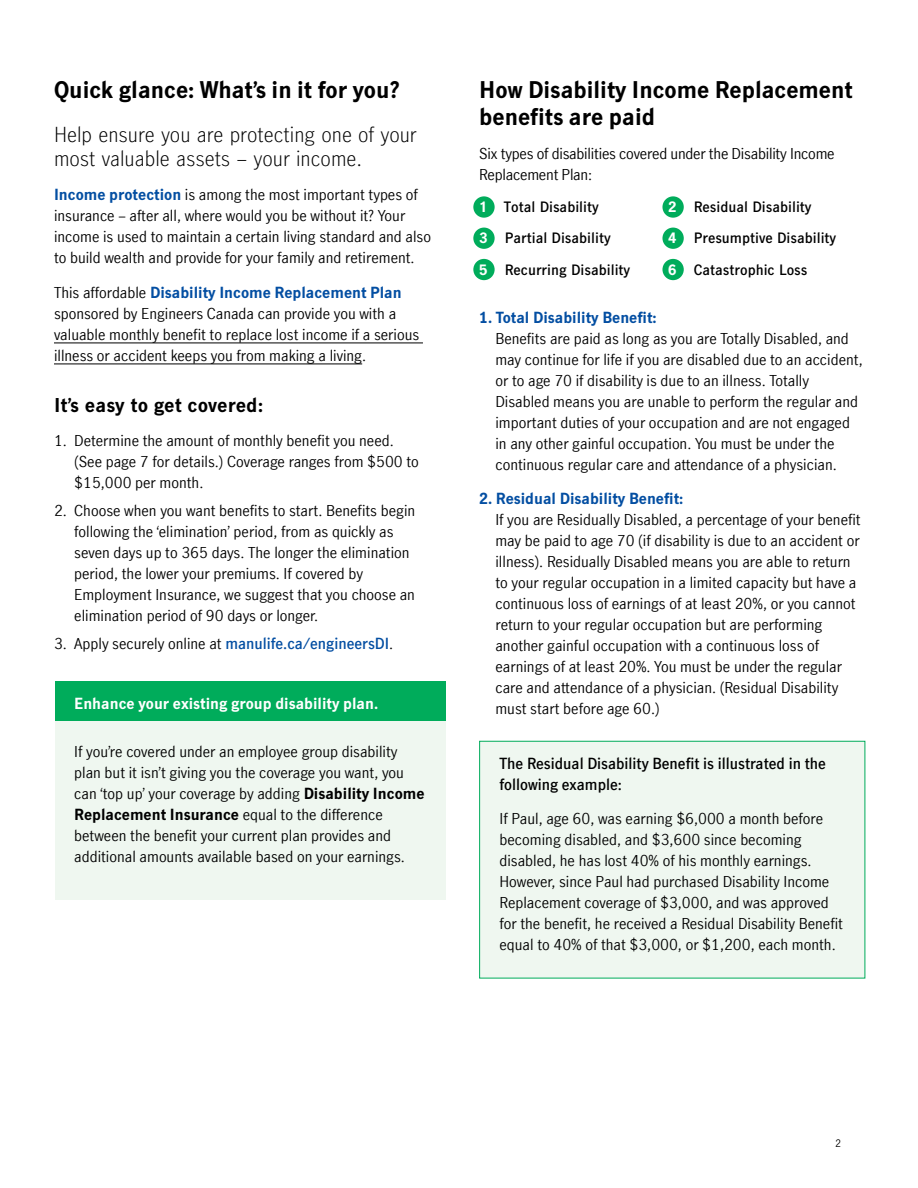
<style>
.page{position:relative;width:918px;height:1188px;background:#fff}
.page>*{position:absolute;margin:0;border:0;box-sizing:border-box;transform-origin:0 0}
.Subhd_main_H2{font:700 22.5px/27px "Manulife JH Sans Optimized";color:#000}
.Intro_P{font:300 19.5px/24px "Manulife JH Sans";color:#000}
.Subhead_H3{font:700 18px "Manulife JH Sans";color:#000}
.Bodycopy{font:15px/21px "Manulife JH Sans Optimized";color:#000}
.Bodycopy-2{font:600 15px/21px "Manulife JH Sans Optimized";color:#000}
.Subhead_bold_blue_H3{font:700 15px "Manulife JH Sans Optimized";color:#034ea2}
.White_subhead_H3{font:700 15px "Manulife JH Sans Optimized";color:#fff}
.Bodycopy-3{font:600 13.5px "Manulife JH Sans";color:#000}
.Bodycopy-4{font:700 13.5px "Manulife JH Sans";color:#fff}
.t1{font:9.75px "Manulife JH Sans";color:#000}
.s1{font-weight:700;color:#034ea2}
.s2{font-weight:600;color:#034ea2}
.s3{font-weight:700}
</style>
<div class="page">
<div style="left:479px;top:741px;width:386px;height:237px;background:#eff7f0;border:1px solid #00ac5b"></div>
<div style="left:473px;top:196px;width:22px;height:22px;background:#00ac5b;border-radius:50%"></div>
<div style="left:662px;top:196px;width:22px;height:22px;background:#00ac5b;border-radius:50%"></div>
<div style="left:473px;top:228px;width:22px;height:21px;background:#00ac5b;border-radius:50%"></div>
<div style="left:662px;top:228px;width:22px;height:21px;background:#00ac5b;border-radius:50%"></div>
<div style="left:473px;top:259px;width:22px;height:21px;background:#00ac5b;border-radius:50%"></div>
<div style="left:662px;top:259px;width:22px;height:21px;background:#00ac5b;border-radius:50%"></div>
<div style="left:55px;top:720px;width:391px;height:180px;background:#eff7f0"></div>
<div style="left:55px;top:682px;width:391px;height:39px;background:#00ac5b"></div>
<hr style="left:54px;top:343px;width:369px;height:1px;background:#000">
<hr style="left:54px;top:364px;width:308px;height:1px;background:#000">
<h2 class="Subhd_main_H2" style="left:54px;top:75px;width:347px">Quick glance: What’s in it for you?</h2>
<p class="Intro_P" style="left:54px;top:122px;width:364px">Help ensure you are protecting one of your most valuable assets – your income.</p>
<p class="Bodycopy" style="left:54px;top:184px;width:379px"><span class="s1">Income protection</span> is among the most important types of insurance – after all, where would you be without it? Your income is used to maintain a certain living standard and also to build wealth and provide for your family and retirement.</p>
<p class="Bodycopy" style="left:54px;top:281px;width:367px">This affordable <span class="s1">Disability Income Replacement Plan </span>sponsored by Engineers Canada can provide you with a valuable monthly benefit to replace lost income if a serious illness or accident keeps you from making a living.</p>
<h3 class="Subhead_H3" style="left:54px;top:392px;width:211px">It’s easy to get covered:</h3>
<p class="Bodycopy" style="left:74px;top:430px;width:346px;text-indent:-20px">1. Determine the amount of monthly benefit you need. (See page 7 for details.) Coverage ranges from $500 to $15,000 per month.</p>
<p class="Bodycopy" style="left:74px;top:500px;width:343px;text-indent:-20px">2. Choose when you want benefits to start. Benefits begin following the ‘elimination’ period, from as quickly as seven days up to 365 days. The longer the elimination period, the lower your premiums. If covered by Employment Insurance, we suggest that you choose an elimination period of 90 days or longer.</p>
<p class="Bodycopy" style="left:54px;top:632px;width:341px">3. Apply securely online at <span class="s2">manulife.ca/engineersDI</span>.</p>
<h3 class="White_subhead_H3" style="left:74px;top:693px;width:306px">Enhance your existing group disability plan.</h3>
<p class="Bodycopy" style="left:74px;top:740px;width:352px">If you’re covered under an employee group disability plan but it isn’t giving you the coverage you want, you can ‘top up’ your coverage by adding <span class="s3">Disability Income Replacement Insurance</span> equal to the difference between the benefit your current plan provides and additional amounts available based on your earnings.</p>
<h2 class="Subhd_main_H2" style="left:479px;top:75px;width:375px">How Disability Income Replacement benefits are paid</h2>
<p class="Bodycopy" style="left:479px;top:143px;width:357px">Six types of disabilities covered under the Disability Income<br>Replacement Plan:</p>
<p class="Bodycopy-4" style="left:480px;top:197px;width:8px">1</p>
<p class="Bodycopy-3" style="left:504px;top:197px;width:96px">Total Disability</p>
<p class="Bodycopy-4" style="left:668px;top:197px;width:10px">2</p>
<p class="Bodycopy-3" style="left:694px;top:197px;width:119px">Residual Disability</p>
<p class="Bodycopy-4" style="left:479px;top:228px;width:10px">3</p>
<p class="Bodycopy-3" style="left:505px;top:228px;width:107px">Partial Disability</p>
<p class="Bodycopy-4" style="left:668px;top:228px;width:10px">4</p>
<p class="Bodycopy-3" style="left:694px;top:228px;width:144px">Presumptive Disability</p>
<p class="Bodycopy-4" style="left:479px;top:260px;width:10px">5</p>
<p class="Bodycopy-3" style="left:505px;top:260px;width:127px">Recurring Disability</p>
<p class="Bodycopy-4" style="left:668px;top:260px;width:10px">6</p>
<p class="Bodycopy-3" style="left:694px;top:260px;width:115px">Catastrophic Loss</p>
<h3 class="Subhead_bold_blue_H3" style="left:479px;top:307px;width:179px">1. Total Disability Benefit:</h3>
<p class="Bodycopy" style="left:495px;top:327px;width:369px">Benefits are paid as long as you are Totally Disabled, and may continue for life if you are disabled due to an accident, or to age 70 if disability is due to an illness. Totally Disabled means you are unable to perform the regular and important duties of your occupation and are not engaged in any other gainful occupation. You must be under the continuous regular care and attendance of a physician.</p>
<h3 class="Subhead_bold_blue_H3" style="left:479px;top:488px;width:206px">2. Residual Disability Benefit:</h3>
<p class="Bodycopy" style="left:495px;top:509px;width:367px">If you are Residually Disabled, a percentage of your benefit may be paid to age 70 (if disability is due to an accident or illness). Residually Disabled means you are able to return to your regular occupation in a limited capacity but have a continuous loss of earnings of at least 20%, or you cannot return to your regular occupation but are performing another gainful occupation with a continuous loss of earnings of at least 20%. You must be under the regular care and attendance of a physician. (Residual Disability must start before age 60.)</p>
<p class="Bodycopy-2" style="left:500px;top:752px;width:328px">The Residual Disability Benefit is illustrated in the following example:</p>
<p class="Bodycopy" style="left:500px;top:808px;width:345px">If Paul, age 60, was earning $6,000 a month before becoming disabled, and $3,600 since becoming disabled, he has lost 40% of his monthly earnings.<br>However, since Paul had purchased Disability Income Replacement coverage of $3,000, and was approved for the benefit, he received a Residual Disability Benefit equal to 40% of that $3,000, or $1,200, each month.</p>
<p class="t1" style="left:835px;top:1136px;width:8px">2</p>
</div>
